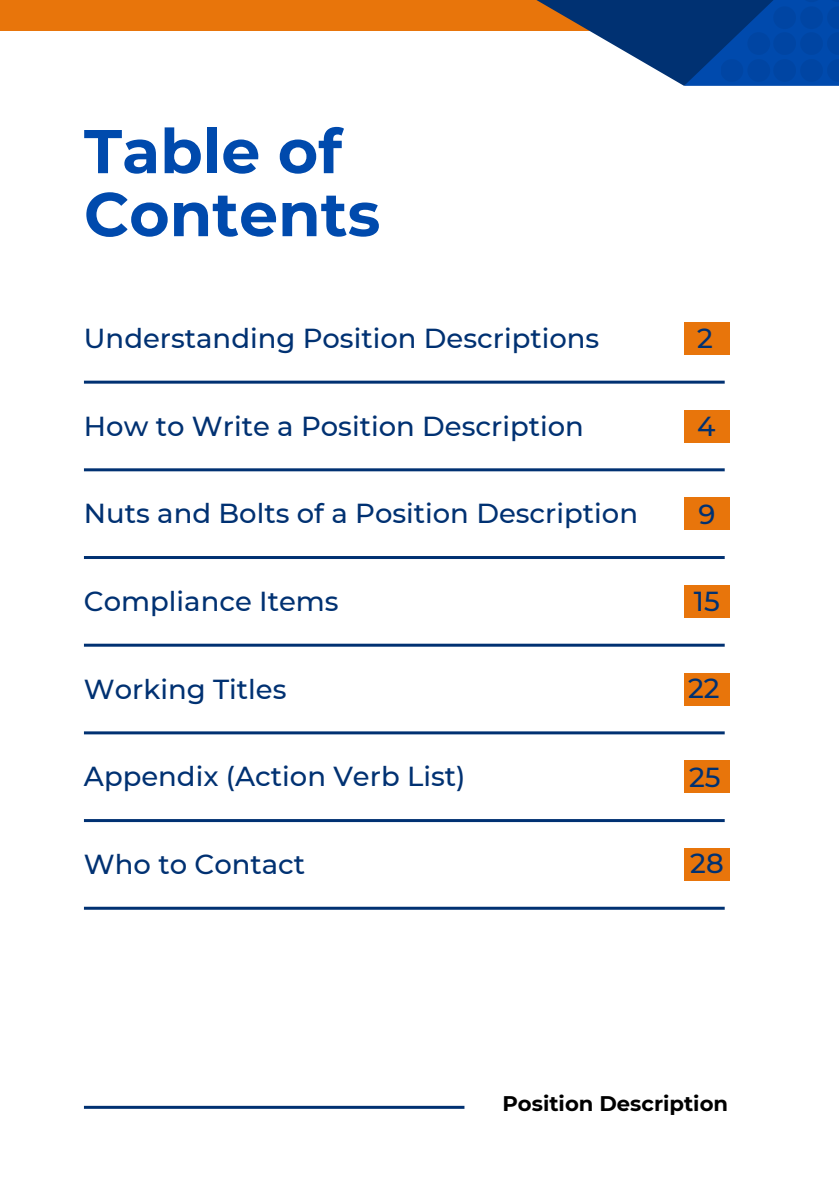
<style>
.page{position:relative;width:839px;height:1191px;background:#fff}
.page>*{position:absolute;margin:0;border:0;box-sizing:border-box;transform-origin:0 0}
.t1{font:700 61.8px/63px "Montserrat";color:#004aad}
.t2{font:500 27.4px "Montserrat";color:#003172}
.t3{font:700 21.2px "Montserrat";color:#000}
</style>
<div class="page">
<hr style="left:84px;top:381px;width:640px;height:3px;background:#003172">
<hr style="left:84px;top:468px;width:640px;height:3px;background:#003172">
<div style="left:684px;top:322px;width:45px;height:33px;background:#e8750b"></div>
<div style="left:684px;top:410px;width:45px;height:32px;background:#e8750b"></div>
<hr style="left:84px;top:556px;width:640px;height:3px;background:#003172">
<div style="left:684px;top:498px;width:45px;height:32px;background:#e8750b"></div>
<hr style="left:84px;top:644px;width:640px;height:3px;background:#003172">
<div style="left:684px;top:586px;width:45px;height:32px;background:#e8750b"></div>
<hr style="left:84px;top:731px;width:640px;height:3px;background:#003172">
<div style="left:684px;top:673px;width:45px;height:32px;background:#e8750b"></div>
<hr style="left:84px;top:819px;width:640px;height:3px;background:#003172">
<div style="left:684px;top:761px;width:45px;height:32px;background:#e8750b"></div>
<hr style="left:84px;top:907px;width:640px;height:3px;background:#003172">
<div style="left:684px;top:849px;width:45px;height:32px;background:#e8750b"></div>
<div style="left:0;top:0;width:658px;height:31px;background:#e8750b"></div>
<svg style="left:536px;top:0;width:148px;height:86px"></svg>
<svg style="left:684px;top:0;width:154px;height:86px;background:#013a85"></svg>
<svg style="left:721px;top:0;width:117px;height:81px;background:#0044a0"></svg>
<hr style="left:84px;top:1106px;width:380px;height:3px;background:#003172">
<p class="t1" style="left:84px;top:120px;width:298px">Table of<br>Contents</p>
<h2 class="t2" style="left:84px;top:321px;width:517px">Understanding Position Descriptions</h2>
<p class="t2" style="left:84px;top:409px;width:501px">How to Write a Position Description</p>
<h2 class="t2" style="left:697px;top:322px;width:17px">2</h2>
<p class="t2" style="left:697px;top:410px;width:20px">4</p>
<h2 class="t2" style="left:84px;top:497px;width:555px">Nuts and Bolts of a Position Description</h2>
<p class="t2" style="left:698px;top:497px;width:18px">9</p>
<p class="t2" style="left:84px;top:584px;width:256px">Compliance Items</p>
<h2 class="t2" style="left:693px;top:584px;width:27px">15</h2>
<h2 class="t2" style="left:84px;top:672px;width:204px">Working Titles</h2>
<p class="t2" style="left:688px;top:672px;width:33px">22</p>
<h2 class="t2" style="left:84px;top:760px;width:383px">Appendix (Action Verb List)</h2>
<p class="t2" style="left:689px;top:761px;width:33px">25</p>
<p class="t2" style="left:84px;top:847px;width:223px">Who to Contact</p>
<h2 class="t2" style="left:690px;top:846px;width:35px">28</h2>
<h1 class="t3" style="left:502px;top:1091px;width:227px">Position Description</h1>
</div>
